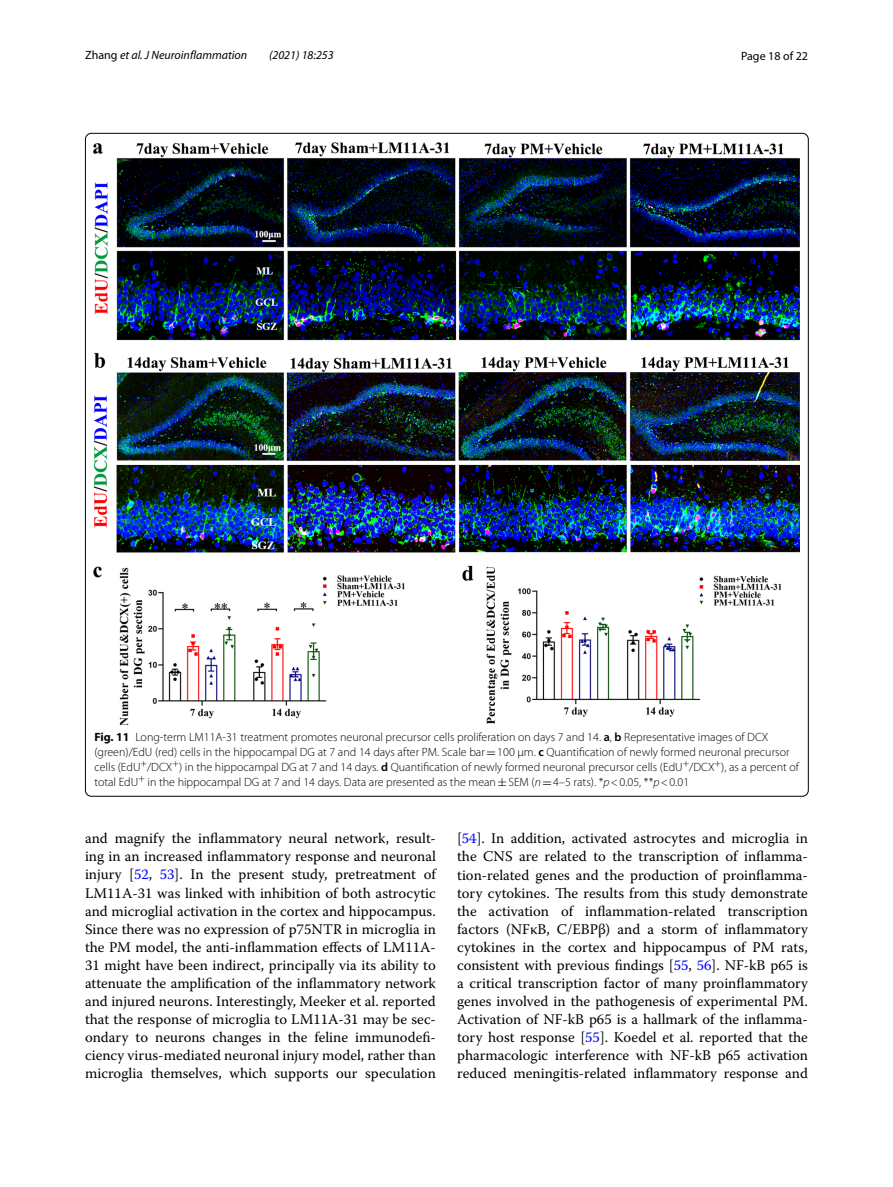
<style>
.page{position:relative;width:893px;height:1187px;background:#fff}
.page>*{position:absolute;margin:0;border:0;box-sizing:border-box;transform-origin:0 0}
.t1{font:14.7px/18px "Warnock Pro";color:#000;text-align:justify}
.t2{font:300 12px/15px "Myriad Pro";color:#000}
.t3{font:italic 12px "Myriad Pro";color:#000}
.t4{font:12px "Myriad Pro";color:#000}
.s1{font-style:normal}
.s2{font-weight:700}
.s3{font-weight:600}
.s4{font-family:"MTSY";font-weight:400}
.s5{font-style:italic}
.s6{color:#00f}
</style>
<div class="page">
<img style="left:94px;top:142px;width:706px;height:583px">
<p class="t3" style="left:85px;top:48px;width:164px"><span class="s1">Zhang</span> et al. J Neuroinflammation</p>
<p class="t3" style="left:269px;top:48px;width:66px">(2021) 18:253</p>
<p class="t4" style="left:741px;top:48px;width:68px">Page 18 of 22</p>
<p class="t2" style="left:94px;top:729px;width:706px"><span class="s2">Fig. 11</span> Long-term LM11A-31 treatment promotes neuronal precursor cells proliferation on days 7 and 14. <span class="s3">a</span>, <span class="s3">b</span> Representative images of DCX (green)/EdU (red) cells in the hippocampal DG at 7 and 14 days after PM. Scale bar<span class="s4">=</span>100 μm. <span class="s3">c</span> Quantification of newly formed neuronal precursor cells (EdU<sup>+</sup>/DCX<sup>+</sup>) in the hippocampal DG at 7 and 14 days. <span class="s3">d</span> Quantification of newly formed neuronal precursor cells (EdU<sup>+</sup>/DCX<sup>+</sup>), as a percent of total EdU<sup>+</sup> in the hippocampal DG at 7 and 14 days. Data are presented as the mean<span class="s4">±</span>SEM (<span class="s5">n</span><span class="s4">=</span>4–5 rats). *<span class="s5">p</span>&lt;0.05, **<span class="s5">p</span>&lt;0.01</p>
<p class="t1" style="left:85px;top:829px;width:352px">and magnify the inflammatory neural network, result&shy;ing in an increased inflammatory response and neuronal injury [<span class="s6">52</span>, <span class="s6">53</span>]. In the present study, pretreatment of LM11A-31 was linked with inhibition of both astrocytic and microglial activation in the cortex and hippocampus.<br>Since there was no expression of p75NTR in microglia in the PM model, the anti-inflammation effects of LM11A-31 might have been indirect, principally via its ability to attenuate the amplification of the inflammatory network and injured neurons. Interestingly, Meeker et al. reported that the response of microglia to LM11A-31 may be sec&shy;ondary to neurons changes in the feline immunodefi&shy;ciency virus-mediated neuronal injury model, rather than microglia themselves, which supports our speculation</p>
<p class="t1" style="left:457px;top:829px;width:352px">[<span class="s6">54</span>]. In addition, activated astrocytes and microglia in the CNS are related to the transcription of inflamma&shy;tion-related genes and the production of proinflamma&shy;tory cytokines. The results from this study demonstrate the activation of inflammation-related transcription factors (NFκB, C/EBPβ) and a storm of inflammatory cytokines in the cortex and hippocampus of PM rats, consistent with previous findings [<span class="s6">55</span>, <span class="s6">56</span>]. NF-kB p65 is a critical transcription factor of many proinflammatory genes involved in the pathogenesis of experimental PM.<br>Activation of NF-kB p65 is a hallmark of the inflamma&shy;tory host response [<span class="s6">55</span>]. Koedel et al. reported that the pharmacologic interference with NF-kB p65 activation reduced meningitis-related inflammatory response and</p>
</div>
